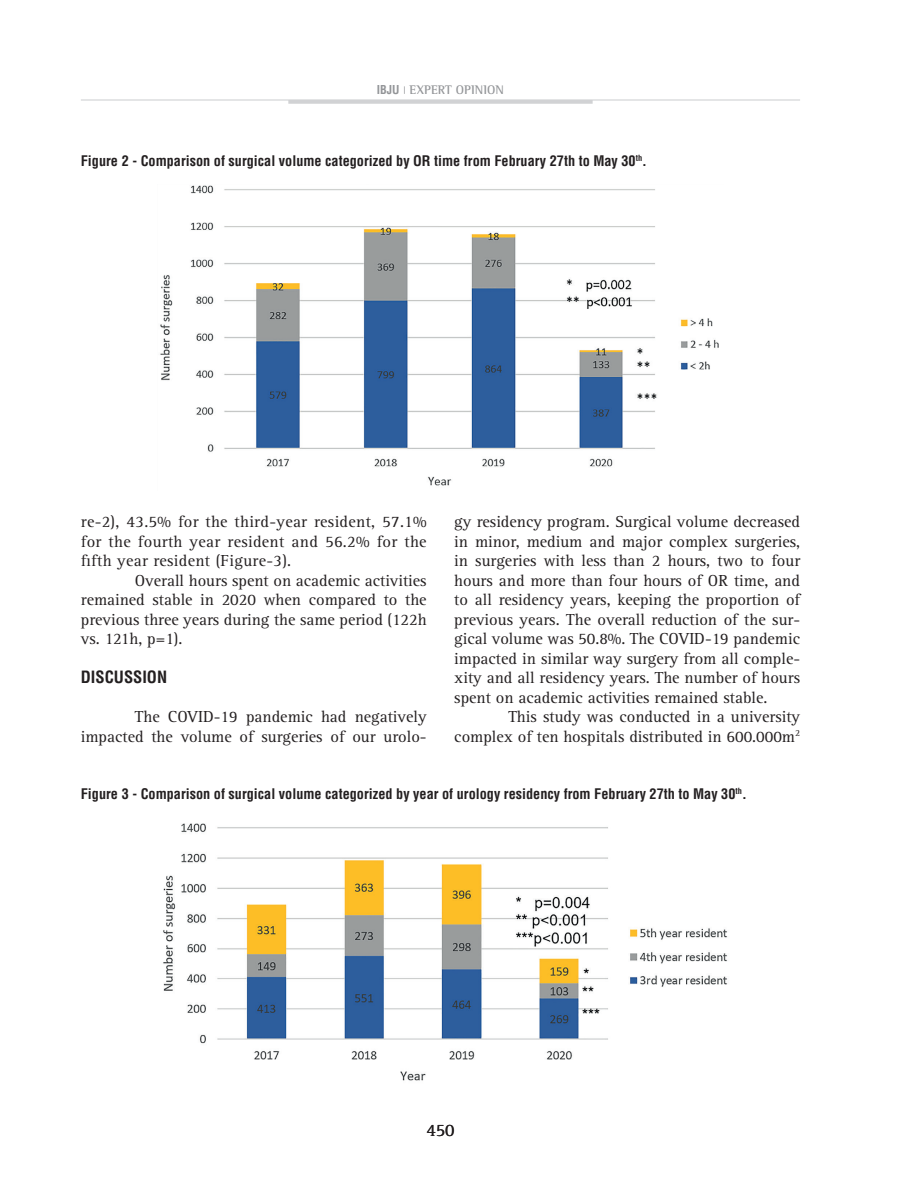
<style>
.page{position:relative;width:898px;height:1200px;background:#fff}
.page>*{position:absolute;margin:0;border:0;box-sizing:border-box;transform-origin:0 0}
.t1{font:18px "Rotis Serif";color:#231f20}
.TEXTO_ARTIGO{font:16.5px/19.5px "Rotis Serif";color:#231f20;text-align:justify}
.TEXTO_ARTIGO-2{font:700 condensed 16.5px "Helvetica";color:#231f20}
.TITULO_TABELAS_E_FIG{font:700 condensed 14.25px "Helvetica";color:#231f20}
.t2{font:700 12.75px "Rotis Semi Serif";color:#939598}
.s1{font-family:"Helvetica";font-stretch:condensed;font-size:12px}
</style>
<div class="page">
<hr style="left:81px;top:99px;width:718px;height:2px;background:#dcdddf">
<hr style="left:288px;top:100px;width:304px;height:4px;background:#d1d2d4">
<img style="left:160px;top:185px;width:559px;height:301px">
<img style="left:163px;top:823px;width:565px;height:258px">
<p class="t2" style="left:377px;top:82px;width:128px"><span class="s1">IBJU</span> <sup>|</sup> EXPERT OPINION</p>
<p class="TITULO_TABELAS_E_FIG" style="left:81px;top:152px;width:567px">Figure 2 - Comparison of surgical volume categorized by OR time from February 27th to May 30<sup>th</sup>.</p>
<p class="TEXTO_ARTIGO" style="left:81px;top:512px;width:347px">re-2), 43.5% for the third-year resident, 57.1% for the fourth year resident and 56.2% for the fifth year resident (Figure-3).</p>
<p class="TEXTO_ARTIGO" style="left:81px;top:571px;width:347px;text-indent:54px">Overall hours spent on academic activities remained stable in 2020 when compared to the previous three years during the same period (122h vs. 121h, p=1).</p>
<p class="TEXTO_ARTIGO-2" style="left:81px;top:666px;width:88px">DISCUSSION</p>
<p class="TEXTO_ARTIGO" style="left:81px;top:707px;width:347px;text-align:right">The COVID-19 pandemic had negatively impacted the volume of surgeries of our urolo-</p>
<p class="TEXTO_ARTIGO" style="left:454px;top:512px;width:347px">gy residency program. Surgical volume decreased in minor, medium and major complex surgeries, in surgeries with less than 2 hours, two to four hours and more than four hours of OR time, and to all residency years, keeping the proportion of previous years. The overall reduction of the sur&shy;gical volume was 50.8%. The COVID-19 pandemic impacted in similar way surgery from all comple&shy;xity and all residency years. The number of hours spent on academic activities remained stable.</p>
<p class="TEXTO_ARTIGO" style="left:454px;top:707px;width:347px;text-align:right">This study was conducted in a university complex of ten hospitals distributed in 600.000m<sup>2</sup></p>
<p class="TITULO_TABELAS_E_FIG" style="left:81px;top:784px;width:667px">Figure 3 - Comparison of surgical volume categorized by year of urology residency from February 27th to May 30<sup>th</sup>.</p>
<p class="t1" style="left:426px;top:1119px;width:30px">450</p>
</div>
